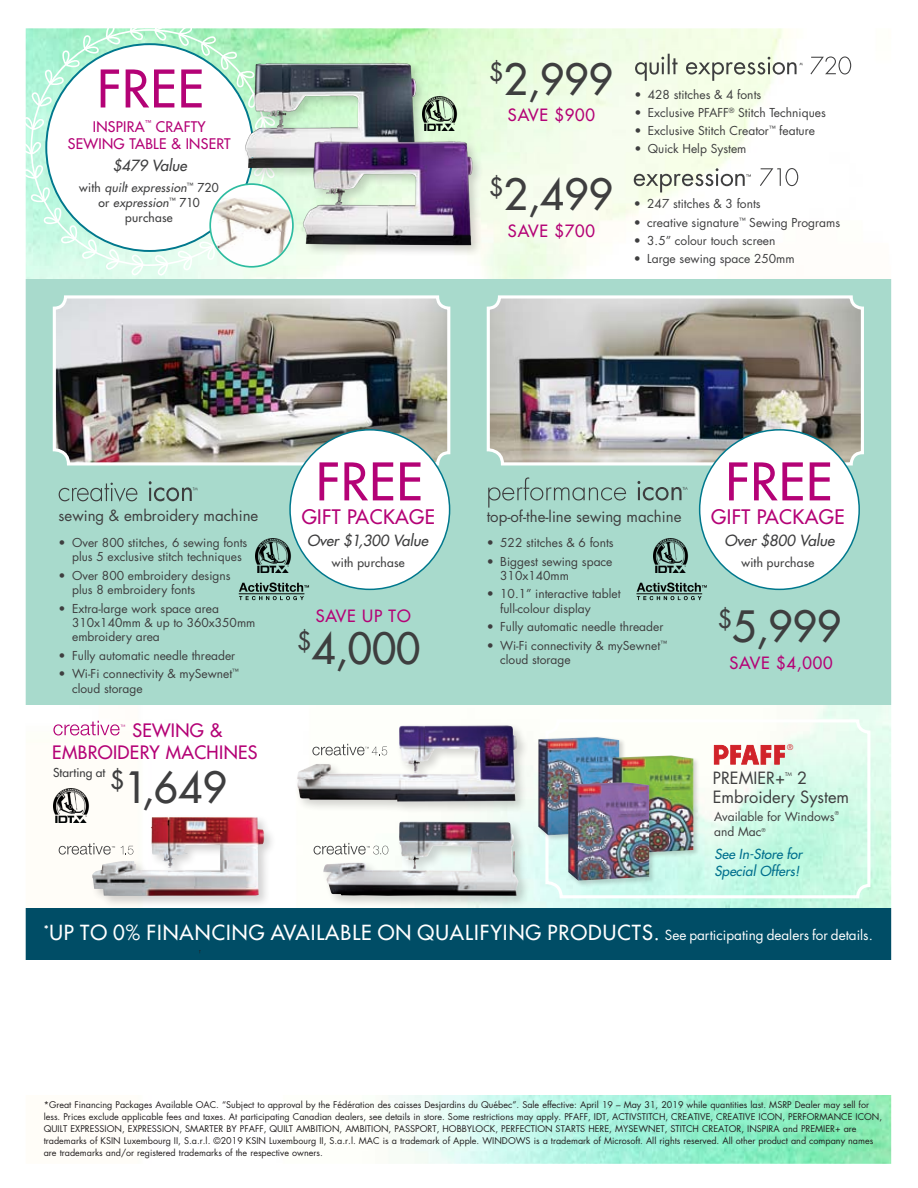
<style>
.page{position:relative;width:918px;height:1188px;background:#fff}
.page>*{position:absolute;margin:0;border:0;box-sizing:border-box;transform-origin:0 0}
.t1{font:50.4px "Futura";letter-spacing:.02em;color:#b40276}
.t2{font:42px "Futura";color:#3e3e3f}
.underrubrik{font:20.25px "Futura";letter-spacing:.05em;color:#fff}
.t3{font:19.5px "Futura";letter-spacing:.02em;color:#b40276}
.t4{font:18px/22.5px "Futura";letter-spacing:.02em;color:#b40276}
.t5{font:16.5px "Futura";letter-spacing:.05em;color:#b40276}
.t6{font:16.5px "Futura";color:#3e3e3f}
.t7{font:15px "Futura";color:#3e3e3f}
.t8{font:italic 15px "Futura";color:#3e3e3f}
.t9{font:14.25px/17.1px "Futura";letter-spacing:.02em;color:#b40276}
.t10{font:italic 13.5px/16.5px "Futura";color:#00708e}
.t11{font:12px/14.2px "Futura Std";color:#3e3e3f}
.t12{font:italic 12px/15px "Futura";letter-spacing:.02em;color:#3e3e3f;text-align:center}
.t13{font:12px "Futura";color:#3e3e3f}
.t14{font:12px "Futura";letter-spacing:.02em;color:#3e3e3f}
.t15{font:12px "Futura";color:#3e3e3f}
.BU{font:9px/12px "Futura";color:#231f20}
.t16{font:7.65px "Futura";color:#d1232a}
.t17{font:6.45px "Futura";color:#b40276}
.t18{font:5.25px "Futura";color:#3e3e3f}
.t19{font:5.1px "Futura";color:#3e3e3f}
.s1{font-style:normal}
.s2{font-family:"Futura"}
.s3{font-family:"Futura Std";font-size:13.5px}
</style>
<div class="page">
<img style="left:25px;top:28px;width:867px;height:1136px">
<p class="t1" style="left:97px;top:56px;width:108px">FREE</p>
<p class="t9" style="left:93px;top:118px;width:53px">INSPIRA</p>
<p class="t17" style="left:145px;top:118px;width:8px">™</p>
<p class="t9" style="left:68px;top:118px;width:164px;text-indent:88px">CRAFTY<br>SEWING TABLE &amp; INSERT</p>
<p class="t8" style="left:113px;top:156px;width:76px">$479 Value</p>
<p class="t12" style="left:79px;top:180px;width:141px"><span class="s1">with</span> quilt expression<sup>™</sup> <span class="s1">720 or</span> expression<sup>™</sup> <span class="s1">710 purchase</span></p>
<p class="t2" style="left:489px;top:52px;width:125px"><sup>$</sup>2,999</p>
<p class="t5" style="left:508px;top:104px;width:89px">SAVE $900</p>
<p class="t2" style="left:489px;top:167px;width:125px"><sup>$</sup>2,499</p>
<p class="t5" style="left:508px;top:220px;width:89px">SAVE $700</p>
<p class="t11" style="left:634px;top:87px;width:128px">• 428 stitches &amp; 4 fonts</p>
<p class="t11" style="left:634px;top:105px;width:193px">• Exclusive PFAFF<sup>®</sup> Stitch Techniques</p>
<p class="t11" style="left:634px;top:124px;width:182px">• Exclusive Stitch Creator<sup>™</sup> feature</p>
<p class="t11" style="left:634px;top:142px;width:114px">• Quick Help System</p>
<p class="t11" style="left:634px;top:197px;width:128px">• 247 stitches &amp; 3 fonts</p>
<p class="t11" style="left:634px;top:215px;width:208px">• creative signature<sup>™</sup> Sewing Programs</p>
<p class="t11" style="left:634px;top:234px;width:143px">• 3.5” colour touch screen</p>
<p class="t11" style="left:634px;top:252px;width:162px">• Large sewing space 250mm</p>
<p class="t7" style="left:59px;top:506px;width:201px">sewing &amp; embroidery machine</p>
<p class="t11" style="left:72px;top:536px;width:177px;text-indent:-14px">• Over 800 stitches, 6 sewing fonts plus 5 exclusive stitch techniques</p>
<p class="t11" style="left:72px;top:568px;width:160px;text-indent:-14px">• Over 800 embroidery designs plus 8 embroidery fonts</p>
<p class="t11" style="left:72px;top:601px;width:185px;text-indent:-14px">• Extra-large work space area<br>310x140mm &amp; up to 360x350mm embroidery area</p>
<p class="t11" style="left:59px;top:648px;width:178px">• Fully automatic needle threader</p>
<p class="t11" style="left:72px;top:667px;width:168px;text-indent:-14px">• Wi-Fi connectivity &amp; mySewnet<sup>™ </sup>cloud storage</p>
<p class="t1" style="left:316px;top:449px;width:108px">FREE</p>
<p class="t8" style="left:307px;top:531px;width:123px">Over $1,300 Value</p>
<p class="t14" style="left:332px;top:555px;width:74px">with purchase</p>
<p class="t3" style="left:302px;top:504px;width:135px">GIFT PACKAGE</p>
<p class="t5" style="left:316px;top:605px;width:96px">SAVE UP TO</p>
<p class="t2" style="left:297px;top:621px;width:125px"><sup>$</sup>4,000</p>
<p class="t7" style="left:487px;top:506px;width:196px">top-of-the-line sewing machine</p>
<p class="t11" style="left:487px;top:536px;width:128px">• 522 stitches &amp; 6 fonts</p>
<p class="t11" style="left:500px;top:554px;width:114px;text-indent:-14px">• Biggest sewing space<br>310x140mm</p>
<p class="t11" style="left:500px;top:587px;width:122px;text-indent:-14px">• 10.1” interactive tablet full-colour display</p>
<p class="t11" style="left:487px;top:620px;width:178px">• Fully automatic needle threader</p>
<p class="t11" style="left:500px;top:638px;width:168px;text-indent:-14px">• Wi-Fi connectivity &amp; <span class="s2">mySewnet</span><sup>™ </sup>cloud storage</p>
<p class="t1" style="left:725px;top:449px;width:108px">FREE</p>
<p class="t8" style="left:724px;top:531px;width:112px">Over $800 Value</p>
<p class="t14" style="left:741px;top:555px;width:74px">with purchase</p>
<p class="t3" style="left:711px;top:504px;width:135px">GIFT PACKAGE</p>
<p class="t2" style="left:718px;top:599px;width:125px"><sup>$</sup>5,999</p>
<p class="t5" style="left:730px;top:652px;width:105px">SAVE $4,000</p>
<p class="t4" style="left:52px;top:719px;width:207px;text-indent:80px">SEWING &amp;<br>EMBROIDERY MACHINES</p>
<p class="t16" style="left:787px;top:742px;width:8px">®</p>
<p class="t2" style="left:110px;top:760px;width:118px"><sup>$</sup>1,649</p>
<p class="t15" style="left:53px;top:765px;width:54px">Starting at</p>
<p class="t6" style="left:713px;top:767px;width:74px">PREMIER+</p>
<p class="t19" style="left:785px;top:770px;width:8px">TM</p>
<p class="t6" style="left:797px;top:767px;width:12px">2</p>
<p class="t6" style="left:713px;top:785px;width:138px">Embroidery System</p>
<p class="t13" style="left:714px;top:808px;width:122px">Available for Windows</p>
<p class="t18" style="left:835px;top:809px;width:6px">®</p>
<p class="t13" style="left:714px;top:823px;width:49px">and Mac</p>
<p class="t18" style="left:762px;top:826px;width:6px">®</p>
<p class="t10" style="left:715px;top:846px;width:89px">See In-Store for<br>Special Offers!</p>
<p class="underrubrik" style="left:44px;top:920px;width:831px"><sup>*</sup>UP TO 0% FINANCING AVAILABLE ON QUALIFYING PRODUCTS. <span class="s3">See participating dealers for details.</span></p>
<p class="BU" style="left:44px;top:1098px;width:840px">*Great Financing Packages Available OAC. “Subject to approval by the Fédération des caisses Desjardins du Québec”. Sale effective: April 19 – May 31, 2019 while quantities last. MSRP Dealer may sell for less. Prices exclude applicable fees and taxes. At participating Canadian dealers, see details in store. Some restrictions may apply. PFAFF, IDT, ACTIVSTITCH, CREATIVE, CREATIVE ICON, PERFORMANCE ICON, QUILT EXPRESSION, EXPRESSION, SMARTER BY PFAFF, QUILT AMBITION, AMBITION, PASSPORT, HOBBYLOCK, PERFECTION STARTS HERE, MYSEWNET, STITCH CREATOR, INSPIRA and PREMIER+ are trademarks of KSIN Luxembourg II, S.a.r.l. ©2019 KSIN Luxembourg II, S.a.r.l. MAC is a trademark of Apple. WINDOWS is a trademark of Microsoft. All rights reserved. All other product and company names are trademarks and/or registered trademarks of the respective owners.</p>
</div>
